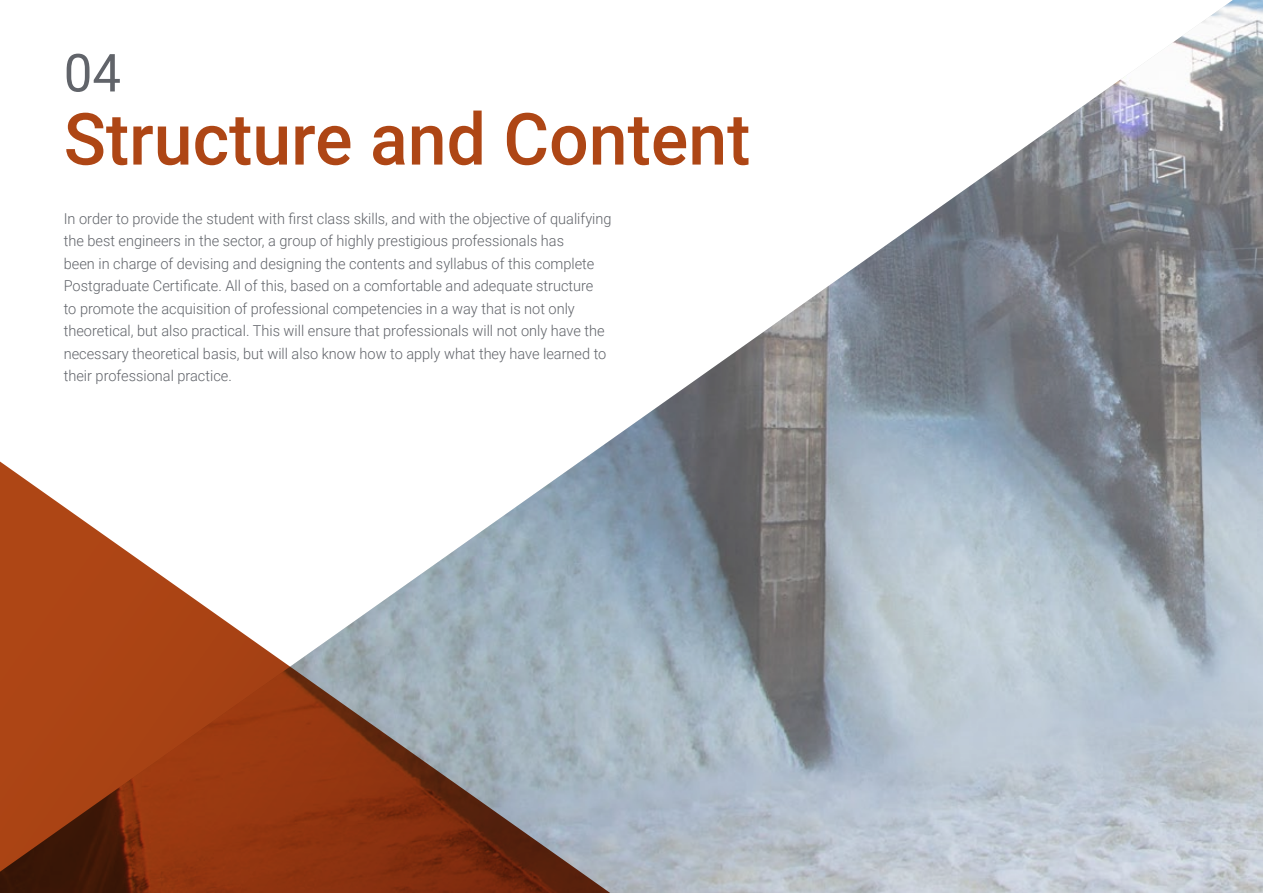
<style>
.page{position:relative;width:1263px;height:893px;background:#fff}
.page>*{position:absolute;margin:0;border:0;box-sizing:border-box;transform-origin:0 0}
.t1{font:500 72px "Roboto";color:#ae4615}
.t2{font:52.5px "Roboto";color:#61646a}
.t3{font:300 15px/22.5px "Roboto";color:#61646a}
</style>
<div class="page">
<img style="left:602px;top:0;width:661px;height:893px">
<svg style="left:0;top:446px;width:640px;height:447px"></svg>
<h2 class="t2" style="left:64px;top:36px;width:59px">04</h2>
<h1 class="t1" style="left:64px;top:89px;width:688px">Structure and Content</h1>
<p class="t3" style="left:64px;top:207px;width:549px">In order to provide the student with first class skills, and with the objective of qualifying the best engineers in the sector, a group of highly prestigious professionals has<br>been in charge of devising and designing the contents and syllabus of this complete Postgraduate Certificate. All of this, based on a comfortable and adequate structure<br>to promote the acquisition of professional competencies in a way that is not only theoretical, but also practical. This will ensure that professionals will not only have the necessary theoretical basis, but will also know how to apply what they have learned to their professional practice.</p>
</div>
